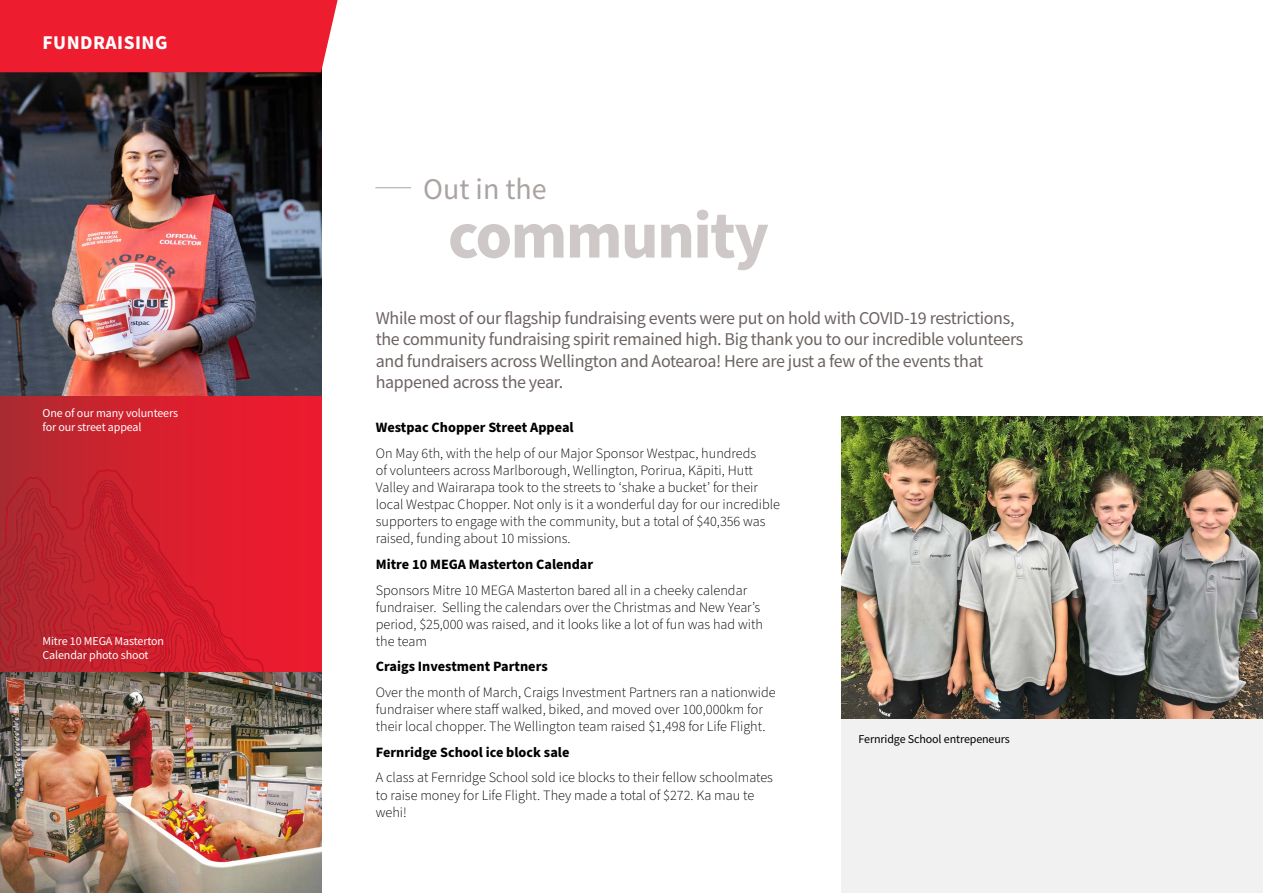
<style>
.page{position:relative;width:1263px;height:893px;background:#fff}
.page>*{position:absolute;margin:0;border:0;box-sizing:border-box;transform-origin:0 0}
.t1{font:700 66px "Source Sans Pro";letter-spacing:-.025em;color:#cec9c8}
.t2{font:30px "Source Sans Pro";color:#a9a3a1}
.t3{font:700 19.5px "Source Sans Pro";letter-spacing:.025em;color:#fff}
.t4{font:18px/21.6px "Source Sans Pro";letter-spacing:-.02em;color:#6c6361}
.t5{font:300 14.25px/17.1px "Source Sans Pro";color:#000}
.t6{font:700 14.25px "Source Sans Pro";color:#000}
.t7{font:12px/14.4px "Source Sans Pro";letter-spacing:-.01em;color:#fff}
.t8{font:12px "Source Sans Pro";letter-spacing:-.01em;color:#000}
</style>
<div class="page">
<div style="left:841px;top:418px;width:422px;height:475px;background:#f1f1f2"></div>
<img style="left:0;top:395px;width:321px;height:278px">
<img style="left:0;top:673px;width:321px;height:220px">
<img style="left:0;top:72px;width:321px;height:323px">
<hr style="left:375px;top:187px;width:36px;height:1px;background:#a9a3a1">
<div style="left:0;top:0;width:338px;height:72px;background:#ed1c2f"></div>
<img style="left:841px;top:416px;width:422px;height:302px">
<h3 class="t3" style="left:43px;top:29px;width:127px">FUNDRAISING</h3>
<p class="t7" style="left:43px;top:406px;width:137px">One of our many volunteers for our street appeal</p>
<p class="t7" style="left:43px;top:633px;width:123px">Mitre 10 MEGA Masterton<br>Calendar photo shoot</p>
<h2 class="t2" style="left:423px;top:170px;width:125px">Out in the</h2>
<h1 class="t1" style="left:448px;top:191px;width:322px">community</h1>
<p class="t4" style="left:376px;top:307px;width:649px">While most of our flagship fundraising events were put on hold with COVID-19 restrictions, the community fundraising spirit remained high. Big thank you to our incredible volunteers and fundraisers across Wellington and Aotearoa! Here are just a few of the events that happened across the year.</p>
<p class="t6" style="left:376px;top:418px;width:199px">Westpac Chopper Street Appeal</p>
<p class="t5" style="left:376px;top:445px;width:406px">On May 6th, with the help of our Major Sponsor Westpac, hundreds<br>of volunteers across Marlborough, Wellington, Porirua, Kāpiti, Hutt Valley and Wairarapa took to the streets to ‘shake a bucket’ for their local Westpac Chopper. Not only is it a wonderful day for our incredible supporters to engage with the community, but a total of $40,356 was raised, funding about 10 missions.</p>
<p class="t6" style="left:376px;top:554px;width:219px">Mitre 10 MEGA Masterton Calendar</p>
<p class="t5" style="left:376px;top:582px;width:389px">Sponsors Mitre 10 MEGA Masterton bared all in a cheeky calendar fundraiser. Selling the calendars over the Christmas and New Year’s period, $25,000 was raised, and it looks like a lot of fun was had with the team</p>
<p class="t6" style="left:376px;top:657px;width:173px">Craigs Investment Partners</p>
<p class="t5" style="left:376px;top:684px;width:401px">Over the month of March, Craigs Investment Partners ran a nationwide fundraiser where staff walked, biked, and moved over 100,000km for their local chopper. The Wellington team raised $1,498 for Life Flight.</p>
<p class="t6" style="left:376px;top:742px;width:195px">Fernridge School ice block sale</p>
<p class="t5" style="left:376px;top:770px;width:399px">A class at Fernridge School sold ice blocks to their fellow schoolmates to raise money for Life Flight. They made a total of $272. Ka mau te wehi!</p>
<p class="t8" style="left:858px;top:731px;width:153px">Fernridge School entrepeneurs</p>
</div>
